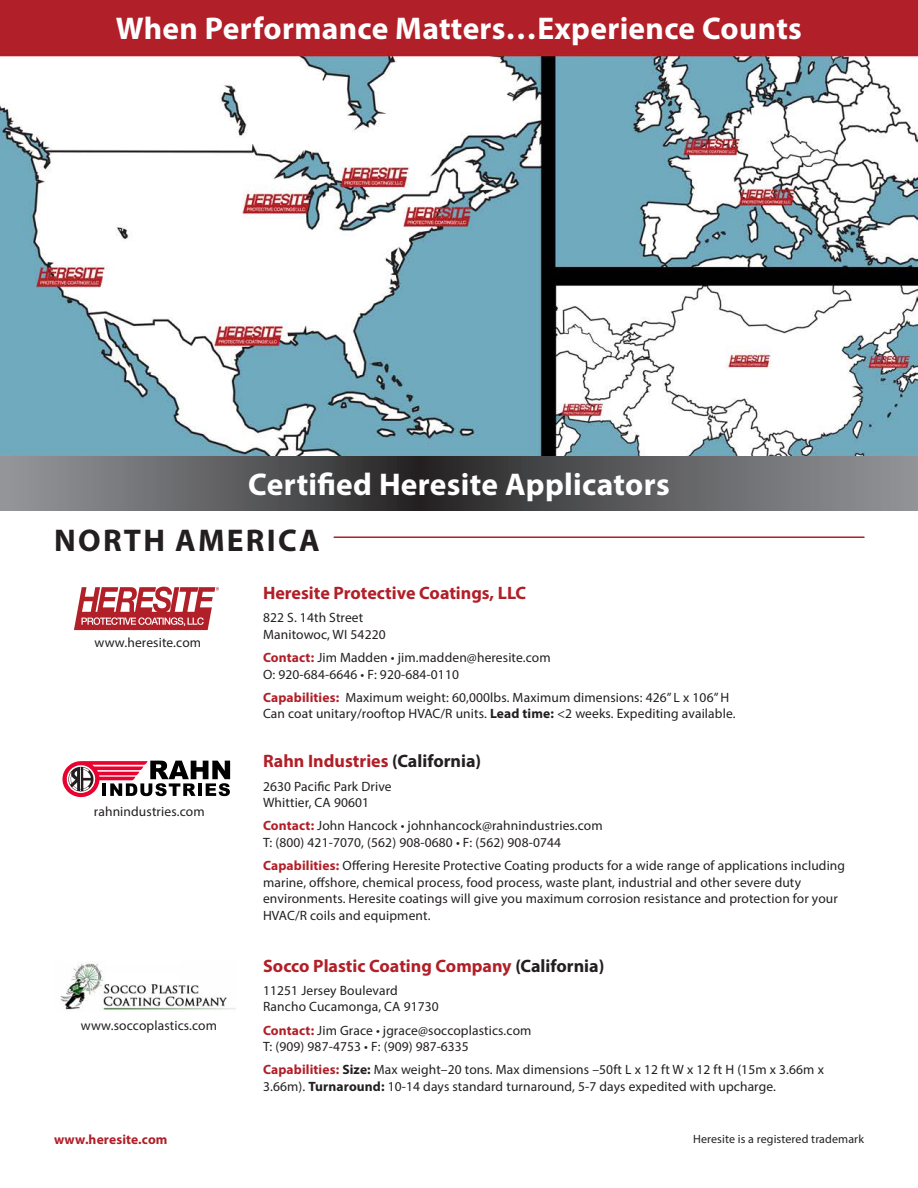
<style>
.page{position:relative;width:918px;height:1188px;background:#fff}
.page>*{position:absolute;margin:0;border:0;box-sizing:border-box;transform-origin:0 0}
.Headline{font:700 31.5px "Myriad Pro";letter-spacing:.01em;color:#fff}
.Headline-black{font:700 31.5px "Myriad Pro";letter-spacing:.07em;color:#231f20}
.Subhead{font:700 18px "Myriad Pro";color:#b11f28}
.t1{font:13.5px/16.5px "Myriad Pro";letter-spacing:.01em;color:#231f20}
.t2{font:700 13.5px "Myriad Pro";letter-spacing:.01em;color:#b11f28}
.t3{font:12px "Myriad Pro";letter-spacing:.01em;color:#231f20}
.s1{font-weight:700;color:#b11f28}
.s2{font-weight:700}
.s3{color:#231f20}
</style>
<div class="page">
<img style="left:0;top:54px;width:918px;height:402px">
<div style="left:0;top:0;width:918px;height:54px;background:#b11f28"></div>
<svg style="left:0;top:456px;width:918px;height:54px;background:#5f6062"></svg>
<svg style="left:74px;top:587px;width:145px;height:43px"></svg>
<svg style="left:62px;top:761px;width:168px;height:36px"></svg>
<img style="left:60px;top:963px;width:175px;height:47px">
<hr style="left:334px;top:536px;width:530px;height:2px;background:#b11f28">
<p class="Headline" style="left:116px;top:8px;width:688px">When Performance Matters…Experience Counts</p>
<p class="Headline" style="left:248px;top:464px;width:423px">Certified Heresite Applicators</p>
<p class="Headline-black" style="left:54px;top:520px;width:267px">NORTH AMERICA</p>
<p class="Subhead" style="left:263px;top:581px;width:265px">Heresite Protective Coatings, LLC</p>
<p class="t1" style="left:263px;top:609px;width:124px">822 S. 14th Street<br>Manitowoc, WI 54220</p>
<p class="t1" style="left:263px;top:649px;width:289px"><span class="s1">Contact:</span> Jim Madden • jim.madden@heresite.com</p>
<p class="t1" style="left:263px;top:666px;width:197px">O: 920-684-6646 • F: 920-684-0110</p>
<p class="t1" style="left:263px;top:689px;width:468px"><span class="s1">Capabilities:</span> Maximum weight: 60,000lbs. Maximum dimensions: 426” L x 106” H</p>
<p class="t1" style="left:263px;top:705px;width:474px">Can coat unitary/rooftop HVAC/R units. <span class="s2">Lead time:</span> &lt;2 weeks. Expediting available.</p>
<p class="Subhead" style="left:263px;top:750px;width:220px">Rahn Industries <span class="s3">(California)</span></p>
<p class="t1" style="left:263px;top:778px;width:130px">2630 Pacific Park Drive<br>Whittier, CA 90601</p>
<p class="t1" style="left:263px;top:817px;width:341px"><span class="s1">Contact:</span> John Hancock • johnhancock@rahnindustries.com<br>T: (800) 421-7070, (562) 908-0680 • F: (562) 908-0744</p>
<p class="t1" style="left:263px;top:857px;width:584px"><span class="s1">Capabilities:</span> Offering Heresite Protective Coating products for a wide range of applications including marine, offshore, chemical process, food process, waste plant, industrial and other severe duty environments. Heresite coatings will give you maximum corrosion resistance and protection for your HVAC/R coils and equipment.</p>
<p class="Subhead" style="left:263px;top:954px;width:343px">Socco Plastic Coating Company <span class="s3">(California)</span></p>
<p class="t1" style="left:263px;top:982px;width:177px">11251 Jersey Boulevard<br>Rancho Cucamonga, CA 91730</p>
<p class="t1" style="left:263px;top:1022px;width:270px"><span class="s1">Contact:</span> Jim Grace • jgrace@soccoplastics.com<br>T: (909) 987-4753 • F: (909) 987-6335</p>
<p class="t1" style="left:263px;top:1061px;width:562px"><span class="s1">Capabilities:</span> <span class="s2">Size:</span> Max weight–20 tons. Max dimensions –50ft L x 12 ft W x 12 ft H (15m x 3.66m x<br>3.66m). <span class="s2">Turnaround:</span> 10-14 days standard turnaround, 5-7 days expedited with upcharge.</p>
<p class="t1" style="left:94px;top:634px;width:108px">www.heresite.com</p>
<p class="t1" style="left:94px;top:803px;width:112px">rahnindustries.com</p>
<p class="t1" style="left:352px;top:857px;width:5px">f</p>
<p class="t1" style="left:317px;top:874px;width:5px">f</p>
<p class="t1" style="left:81px;top:1017px;width:138px">www.soccoplastics.com</p>
<p class="t2" style="left:54px;top:1131px;width:115px">www.heresite.com</p>
<p class="t3" style="left:693px;top:1132px;width:172px">Heresite is a registered trademark</p>
</div>
